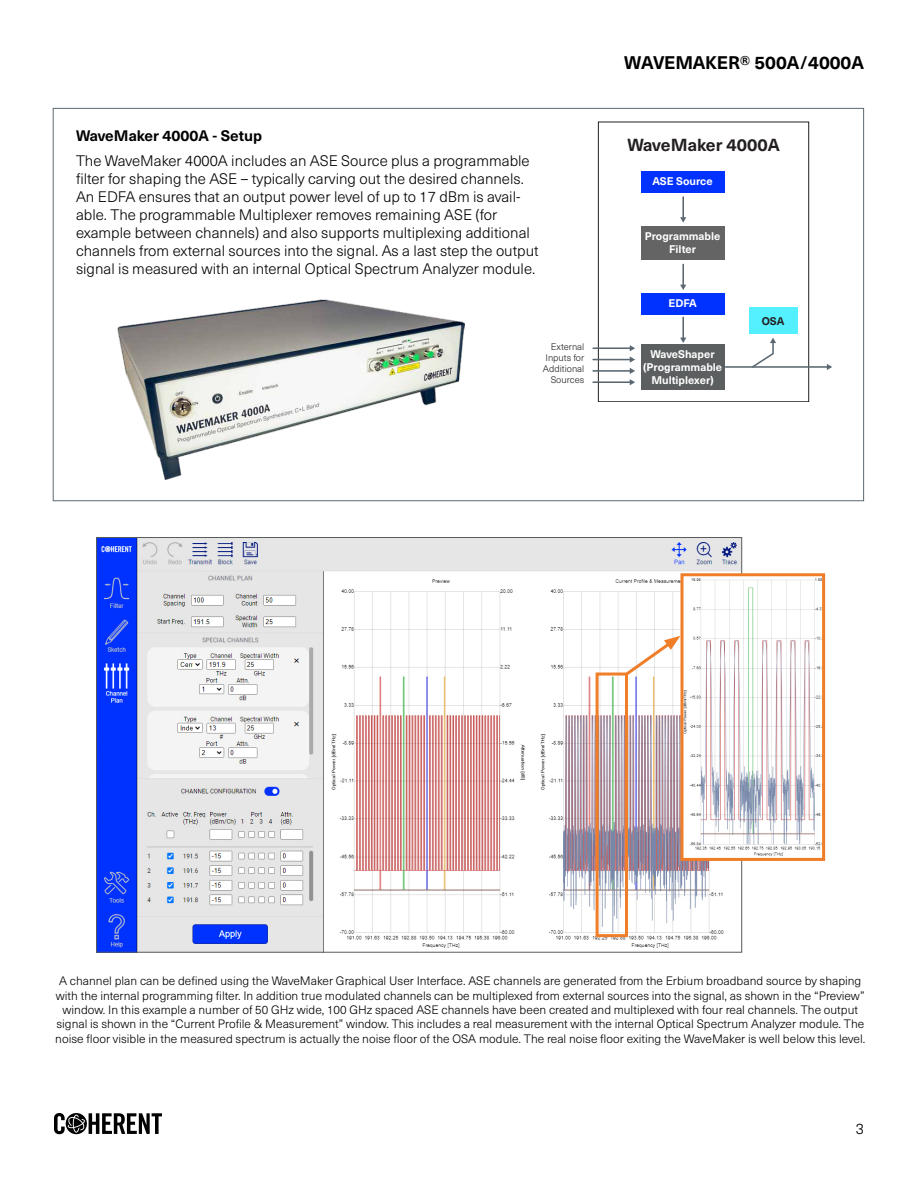
<style>
.page{position:relative;width:918px;height:1188px;background:#fff}
.page>*{position:absolute;margin:0;border:0;box-sizing:border-box;transform-origin:0 0}
.t1{font:700 18px "Neue Haas Unica Pro";color:#000}
.t2{font:700 17.25px "Neue Haas Unica Pro";color:#231f20}
.t3{font:300 15px/18px "Neue Haas Unica Pro";color:#000}
.t4{font:700 15px "Neue Haas Unica Pro";color:#000}
.t5{font:300 12px/14.4px "Neue Haas Unica Pro";color:#000;text-align:center}
.t6{font:700 10.95px/13px "Neue Haas Unica Pro";color:#fff;text-align:center}
.t7{font:700 10.95px "Neue Haas Unica Pro";color:#231f20}
.t8{font:300 9.3px/11.2px "Neue Haas Unica Pro";color:#231f20;text-align:right}
</style>
<div class="page">
<svg style="left:54px;top:1113px;width:108px;height:21px"></svg>
<div style="left:598px;top:122px;width:211px;height:280px;border:1px solid #231f20"></div>
<div style="left:641px;top:226px;width:83px;height:33px;background:#646464"></div>
<div style="left:641px;top:344px;width:83px;height:45px;background:#5c5f60"></div>
<div style="left:641px;top:171px;width:83px;height:21px;background:#0032ff"></div>
<div style="left:641px;top:293px;width:83px;height:22px;background:#0032ff"></div>
<div style="left:749px;top:308px;width:48px;height:26px;background:#55f0ff"></div>
<hr style="left:682px;top:197px;width:2px;height:21px;background:#5b6871">
<svg style="left:680px;top:217px;width:6px;height:6px"></svg>
<hr style="left:682px;top:264px;width:2px;height:22px;background:#5b6871">
<svg style="left:680px;top:285px;width:6px;height:5px"></svg>
<hr style="left:682px;top:317px;width:2px;height:21px;background:#5b6871">
<svg style="left:680px;top:338px;width:6px;height:5px"></svg>
<hr style="left:725px;top:366px;width:103px;height:2px;background:#5b6871">
<svg style="left:827px;top:364px;width:5px;height:6px"></svg>
<hr style="left:593px;top:347px;width:38px;height:2px;background:#5b6871">
<hr style="left:593px;top:359px;width:38px;height:1px;background:#5b6871">
<hr style="left:593px;top:370px;width:38px;height:2px;background:#5b6871">
<hr style="left:593px;top:381px;width:38px;height:2px;background:#5b6871">
<svg style="left:630px;top:345px;width:5px;height:40px"></svg>
<svg style="left:750px;top:338px;width:26px;height:30px"></svg>
<img style="left:118px;top:299px;width:347px;height:181px">
<img style="left:98px;top:539px;width:642px;height:412px">
<img style="left:684px;top:577px;width:137px;height:280px">
<div style="left:680px;top:573px;width:145px;height:288px;border:3px solid #f07d28"></div>
<div style="left:596px;top:673px;width:32px;height:264px;border:3px solid #f07d28"></div>
<svg style="left:623px;top:636px;width:57px;height:42px"></svg>
<p class="t4" style="left:76px;top:127px;width:188px">WaveMaker 4000A - Setup</p>
<p class="t3" style="left:76px;top:152px;width:464px">The WaveMaker 4000A includes an ASE Source plus a programmable filter for shaping the ASE – typically carving out the desired channels.<br>An EDFA ensures that an output power level of up to 17 dBm is avail&shy;able. The programmable Multiplexer removes remaining ASE (for example between channels) and also supports multiplexing additional channels from external sources into the signal. As a last step the output signal is measured with an internal Optical Spectrum Analyzer module.</p>
<p class="t8" style="left:543px;top:341px;width:43px">External<br>Inputs for<br>Additional<br>Sources</p>
<h1 class="t1" style="left:624px;top:51px;width:241px">WAVEMAKER® 500A/4000A</h1>
<h2 class="t2" style="left:627px;top:135px;width:154px">WaveMaker 4000A</h2>
<p class="t6" style="left:652px;top:174px;width:62px">ASE Source</p>
<p class="t6" style="left:645px;top:229px;width:77px">Programmable<br>Filter</p>
<p class="t6" style="left:668px;top:297px;width:30px">EDFA</p>
<p class="t6" style="left:643px;top:348px;width:81px">WaveShaper (Programmable<br>Multiplexer)</p>
<p class="t7" style="left:762px;top:314px;width:24px">OSA</p>
<p class="t5" style="left:55px;top:974px;width:812px">A channel plan can be defined using the WaveMaker Graphical User Interface. ASE channels are generated from the Erbium broadband source by shaping with the internal programming filter. In addition true modulated channels can be multiplexed from external sources into the signal, as shown in the “Preview” window. In this example a number of 50 GHz wide, 100 GHz spaced ASE channels have been created and multiplexed with four real channels. The output signal is shown in the “Current Profile &amp; Measurement” window. This includes a real measurement with the internal Optical Spectrum Analyzer module. The noise floor visible in the measured spectrum is actually the noise floor of the OSA module. The real noise floor exiting the WaveMaker is well below this level.</p>
<p class="t3" style="left:856px;top:1120px;width:10px">3</p>
</div>
